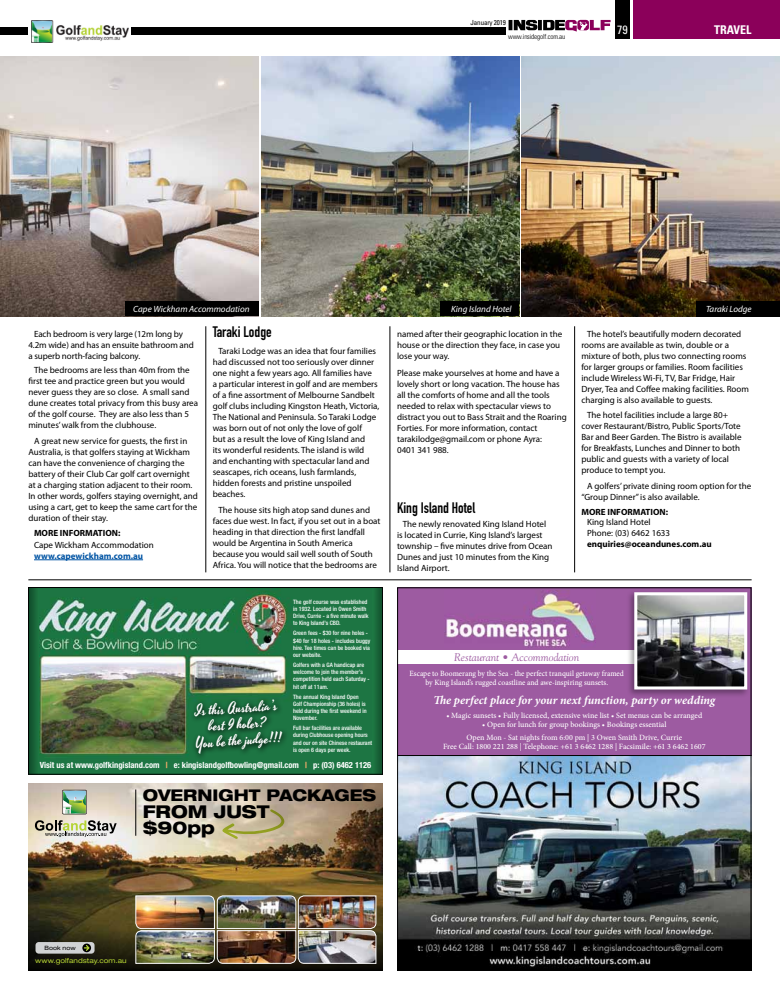
<style>
.page{position:relative;width:780px;height:993px;background:#fff}
.page>*{position:absolute;margin:0;border:0;box-sizing:border-box;transform-origin:0 0}
.t1{font:800 expanded 17.6px/16.7px "Helvetica Neue";color:#000;scale:.95 1}
.t2{font:800 expanded 16.2px "Helvetica Neue";color:#000;scale:.95 1}
.t3{font:15px/16px "Yesteryear";color:#fff;text-align:center;scale:.9 1}
.t4{font:15px "DIN Engschrift Std";color:#000}
.t5{font:italic 700 12px "Minion Pro";color:#fff}
.t6{font:700 condensed 12px "Univers LT Std";color:#fff}
.t7{font:condensed 12px "Univers LT Std";color:#fff}
.t8{font:italic 11px "Goudy Std";color:#9d5ba1}
.t9{font:9px/11px "Myriad Pro";color:#000}
.t10{font:700 9px "Myriad Pro";color:#000}
.t11{font:italic 9px "Myriad Pro";color:#fff}
.t12{font:700 9px "Myriad Pro";color:#0054a4}
.t13{font:700 condensed 8.5px "Helvetica Neue LT Std";color:#fff}
.t14{font:500 8px/12.4px "Minion Pro";color:#fff;text-align:center}
.t15{font:500 8px/9.6px "Minion Pro";color:#fff;text-align:center;scale:.95 1}
.t16{font:300 condensed 7px "Univers LT Std";letter-spacing:-.02em;color:#000}
.t17{font:condensed 7px "Univers LT Std";letter-spacing:-.02em;color:#000}
.t18{font:expanded 6.9px "Helvetica Neue";color:#b5d334}
.t19{font:500 condensed 6px/7.2px "Helvetica Neue LT Std";color:#fff}
.t20{font:expanded 5.9px "Helvetica Neue";color:#000}
.s1{color:#faae6b}
</style>
<div class="page">
<div style="left:615px;top:0;width:14px;height:39px;background:#000"></div>
<div style="left:0;top:27px;width:505px;height:8px;background:#000"></div>
<div style="left:633px;top:0;width:147px;height:39px;background:#8b005a"></div>
<svg style="left:508px;top:20px;width:102px;height:12px"></svg>
<div style="left:28px;top:20px;width:103px;height:22px;background:#fff"></div>
<img style="left:31px;top:20px;width:98px;height:22px">
<img style="left:261px;top:57px;width:258px;height:259px">
<img style="left:0;top:57px;width:259px;height:259px">
<hr style="left:28px;top:579px;width:723px;height:1px;background:#000">
<hr style="left:389px;top:326px;width:1px;height:246px;background:#000">
<hr style="left:205px;top:326px;width:1px;height:246px;background:#000">
<hr style="left:574px;top:326px;width:1px;height:246px;background:#000">
<hr style="left:34px;top:559px;width:109px;height:1px;background:#0054a4">
<div style="left:125px;top:301px;width:134px;height:15px;background:#000"></div>
<img style="left:521px;top:57px;width:259px;height:259px">
<div style="left:696px;top:301px;width:84px;height:15px;background:#000"></div>
<div style="left:440px;top:301px;width:79px;height:15px;background:#000"></div>
<img style="left:399px;top:755px;width:350px;height:212px">
<div style="left:397px;top:587px;width:354px;height:168px;background:#9d5ba1"></div>
<hr style="left:397px;top:754px;width:354px;height:1px;background:#000">
<img style="left:444px;top:590px;width:152px;height:57px">
<div style="left:397px;top:650px;width:239px;height:14px;background:#fff"></div>
<div style="left:626px;top:589px;width:123px;height:108px;background:#000;opacity:.35"></div>
<img style="left:638px;top:596px;width:105px;height:89px">
<div style="left:634px;top:592px;width:113px;height:97px;border:3px solid #fff"></div>
<div style="left:397px;top:587px;width:354px;height:382px;border:1px solid #000"></div>
<img style="left:28px;top:783px;width:355px;height:146px">
<svg style="left:28px;top:929px;width:355px;height:40px;background:#272517"></svg>
<svg style="left:35px;top:820px;width:82px;height:16px"></svg>
<svg style="left:62px;top:789px;width:25px;height:25px"></svg>
<hr style="left:135px;top:789px;width:1px;height:46px;background:#000">
<img style="left:135px;top:895px;width:241px;height:68px">
<div style="left:35px;top:941px;width:59px;height:12px;background:#d1d3d4;border-radius:3px"></div>
<svg style="left:82px;top:943px;width:9px;height:8px"></svg>
<svg style="left:222px;top:809px;width:62px;height:29px;background:#c3b890"></svg>
<img style="left:38px;top:589px;width:334px;height:183px">
<svg style="left:30px;top:589px;width:8px;height:183px"></svg>
<svg style="left:372px;top:589px;width:9px;height:183px;background:#19683a"></svg>
<svg style="left:190px;top:696px;width:98px;height:64px;background:#186338"></svg>
<div style="left:28px;top:587px;width:355px;height:187px;border:1px solid #000"></div>
<p class="t17" style="left:470px;top:18px;width:37px">January 2019</p>
<p class="t16" style="left:508px;top:32px;width:59px">www.insidegolf.com.au</p>
<h3 class="t7" style="left:617px;top:22px;width:12px">79</h3>
<h3 class="t6" style="left:714px;top:22px;width:39px">TRAVEL</h3>
<p class="t11" style="left:133px;top:303px;width:118px">Cape Wickham Accommodation</p>
<p class="t9" style="left:28px;top:328px;width:167px;text-indent:6px">Each bedroom is very large (12m long by<br>4.2m wide) and has an ensuite bathroom and a superb north-facing balcony.</p>
<p class="t9" style="left:28px;top:364px;width:171px;text-indent:6px">The bedrooms are less than 40m from the first tee and practice green but you would never guess they are so close. A small sand dune creates total privacy from this busy area of the golf course. They are also less than 5 minutes’ walk from the clubhouse.</p>
<p class="t9" style="left:28px;top:435px;width:171px;text-indent:6px">A great new service for guests, the first in Australia, is that golfers staying at Wickham can have the convenience of charging the battery of their Club Car golf cart overnight at a charging station adjacent to their room.<br>In other words, golfers staying overnight, and using a cart, get to keep the same cart for the duration of their stay.</p>
<p class="t10" style="left:34px;top:527px;width:88px">MORE INFORMATION:</p>
<p class="t9" style="left:34px;top:539px;width:121px">Cape Wickham Accommodation</p>
<p class="t12" style="left:34px;top:549px;width:110px">www.capewickham.com.au</p>
<h3 class="t4" style="left:213px;top:323px;width:60px">Taraki Lodge</h3>
<p class="t9" style="left:213px;top:345px;width:168px;text-indent:6px">Taraki Lodge was an idea that four families had discussed not too seriously over dinner one night a few years ago. All families have<br>a particular interest in golf and are members of a fine assortment of Melbourne Sandbelt golf clubs including Kingston Heath, Victoria, The National and Peninsula. So Taraki Lodge was born out of not only the love of golf<br>but as a result the love of King Island and<br>its wonderful residents. The island is wild and enchanting with spectacular land and seascapes, rich oceans, lush farmlands, hidden forests and pristine unspoiled beaches.</p>
<p class="t9" style="left:213px;top:504px;width:169px;text-indent:6px">The house sits high atop sand dunes and faces due west. In fact, if you set out in a boat heading in that direction the first landfall would be Argentina in South America because you would sail well south of South Africa. You will notice that the bedrooms are</p>
<p class="t19" style="left:293px;top:597px;width:77px">The golf course was established in 1932. Located in Owen Smith<br>Drive, Currie - a five minute walk to King Island’s CBD.</p>
<p class="t19" style="left:293px;top:629px;width:79px">Green fees - $30 for nine holes - $40 for 18 holes - includes buggy hire. Tee times can be booked via our website.</p>
<p class="t19" style="left:293px;top:661px;width:78px">Golfers with a GA handicap are welcome to join the member’s competition held each Saturday - hit off at 11am.</p>
<p class="t19" style="left:293px;top:692px;width:75px">The annual King Island Open<br>Golf Championship (36 holes) is held during the first weekend in<br>November.</p>
<p class="t19" style="left:293px;top:724px;width:81px">Full bar facilities are available during Clubhouse opening hours and our on site Chinese restaurant is open 6 days per week.</p>
<h3 class="t3" style="left:193px;top:703px;width:98px;rotate:-4deg">Is this Australia’s best 9 holer?<br>You be the judge!!!</h3>
<p class="t13" style="left:40px;top:759px;width:333px">Visit us at www.golfkingisland.com <span class="s1">|</span> e: kingislandgolfbowling@gmail.com <span class="s1">|</span> p: (03) 6462 1126</p>
<h2 class="t2" style="left:143px;top:784px;width:247px">OVERNIGHT PACKAGES</h2>
<h1 class="t1" style="left:143px;top:802px;width:135px">FROM JUST $90PP</h1>
<p class="t11" style="left:451px;top:303px;width:62px">King Island Hotel</p>
<p class="t11" style="left:706px;top:303px;width:47px">Taraki Lodge</p>
<p class="t9" style="left:397px;top:328px;width:167px">named after their geographic location in the house or the direction they face, in case you lose your way.</p>
<p class="t9" style="left:397px;top:367px;width:171px">Please make yourselves at home and have a lovely short or long vacation. The house has all the comforts of home and all the tools needed to relax with spectacular views to distract you out to Bass Strait and the Roaring Forties. For more information, contact tarakilodge@gmail.com or phone Ayra:<br>0401 341 988.</p>
<h3 class="t4" style="left:397px;top:498px;width:80px">King Island Hotel</h3>
<p class="t9" style="left:397px;top:518px;width:157px;text-indent:6px">The newly renovated King Island Hotel is located in Currie, King Island’s largest township – five minutes drive from Ocean Dunes and just 10 minutes from the King Island Airport.</p>
<p class="t9" style="left:581px;top:328px;width:169px;text-indent:6px">The hotel’s beautifully modern decorated rooms are available as twin, double or a mixture of both, plus two connecting rooms for larger groups or families. Room facilities include Wireless Wi-Fi, TV, Bar Fridge, Hair Dryer, Tea and Coffee making facilities. Room charging is also available to guests.</p>
<p class="t9" style="left:581px;top:409px;width:162px;text-indent:6px">The hotel facilities include a large 80+ cover Restaurant/Bistro, Public Sports/Tote Bar and Beer Garden. The Bistro is available for Breakfasts, Lunches and Dinner to both public and guests with a variety of local produce to tempt you.</p>
<p class="t9" style="left:581px;top:479px;width:171px;text-indent:6px">A golfers’ private dining room option for the “Group Dinner” is also available.</p>
<p class="t10" style="left:581px;top:505px;width:88px">MORE INFORMATION:</p>
<p class="t9" style="left:587px;top:516px;width:85px">King Island Hotel<br>Phone: (03) 6462 1633</p>
<p class="t10" style="left:587px;top:538px;width:126px">enquiries@oceandunes.com.au</p>
<p class="t8" style="left:454px;top:650px;width:127px">Restaurant • Accommodation</p>
<h3 class="t5" style="left:433px;top:691px;width:283px">The perfect place for your next function, party or wedding</h3>
<p class="t14" style="left:446px;top:708px;width:257px">• Magic sunsets • Fully licensed, extensive wine list • Set menus can be arranged</p>
<p class="t14" style="left:466px;top:718px;width:217px">• Open for lunch for group bookings • Bookings essential<br>Open Mon - Sat nights from 6:00 pm | 3 Owen Smith Drive, Currie</p>
<p class="t14" style="left:443px;top:740px;width:264px">Free Call: 1800 221 288 | Telephone: +61 3 6462 1288 | Facsimile: +61 3 6462 1607</p>
<p class="t15" style="left:409px;top:668px;width:227px">Escape to Boomerang by the Sea - the perfect tranquil getaway framed by King Island’s rugged coastline and awe-inspiring sunsets.</p>
<p class="t20" style="left:44px;top:943px;width:33px">Book now</p>
<p class="t18" style="left:35px;top:956px;width:93px">www.golfandstay.com.au</p>
</div>
